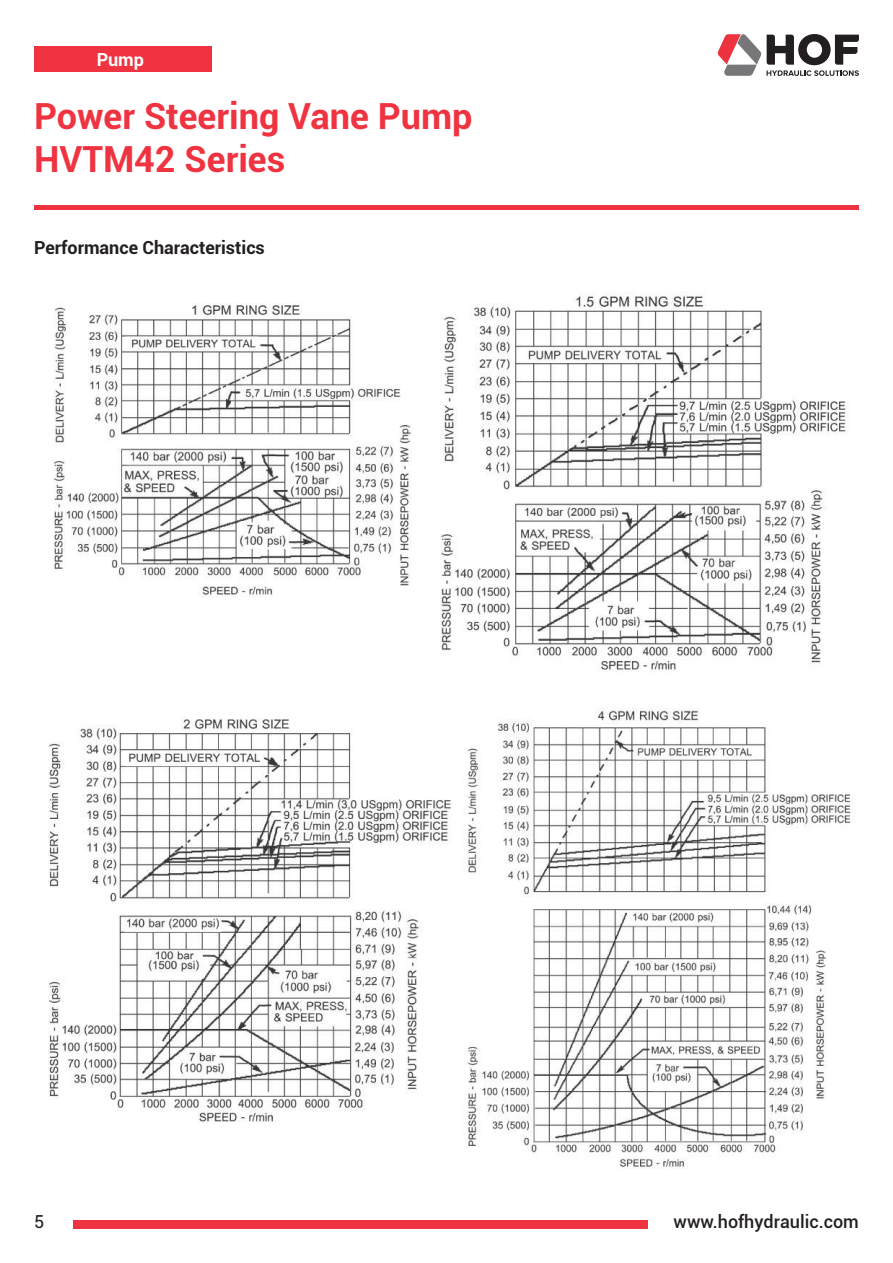
<style>
.page{position:relative;width:893px;height:1263px;background:#fff}
.page>*{position:absolute;margin:0;border:0;box-sizing:border-box;transform-origin:0 0}
.t1{font:700 36px/43.2px "Roboto";color:#ef3340}
.t2{font:700 18px "Roboto";color:#231f20}
.t3{font:500 18px "Roboto";color:#231f20}
.t4{font:700 18px "Roboto";color:#fff}
.t5{font:18px "Roboto";color:#231f20}
</style>
<div class="page">
<hr style="left:34px;top:205px;width:825px;height:4px;background:#ef3340">
<div style="left:74px;top:1220px;width:574px;height:9px;background:#ef3340"></div>
<div style="left:34px;top:46px;width:178px;height:26px;background:#ef3340"></div>
<svg style="left:717px;top:34px;width:142px;height:42px"></svg>
<img style="left:48px;top:293px;width:803px;height:876px">
<p class="t4" style="left:97px;top:46px;width:49px">Pump</p>
<p class="t1" style="left:34px;top:93px;width:440px">Power Steering Vane Pump<br>HVTM42 Series</p>
<p class="t2" style="left:34px;top:235px;width:232px">Performance Characteristics</p>
<p class="t5" style="left:34px;top:1209px;width:12px">5</p>
<p class="t3" style="left:674px;top:1209px;width:187px">www.hofhydraulic.com</p>
</div>
